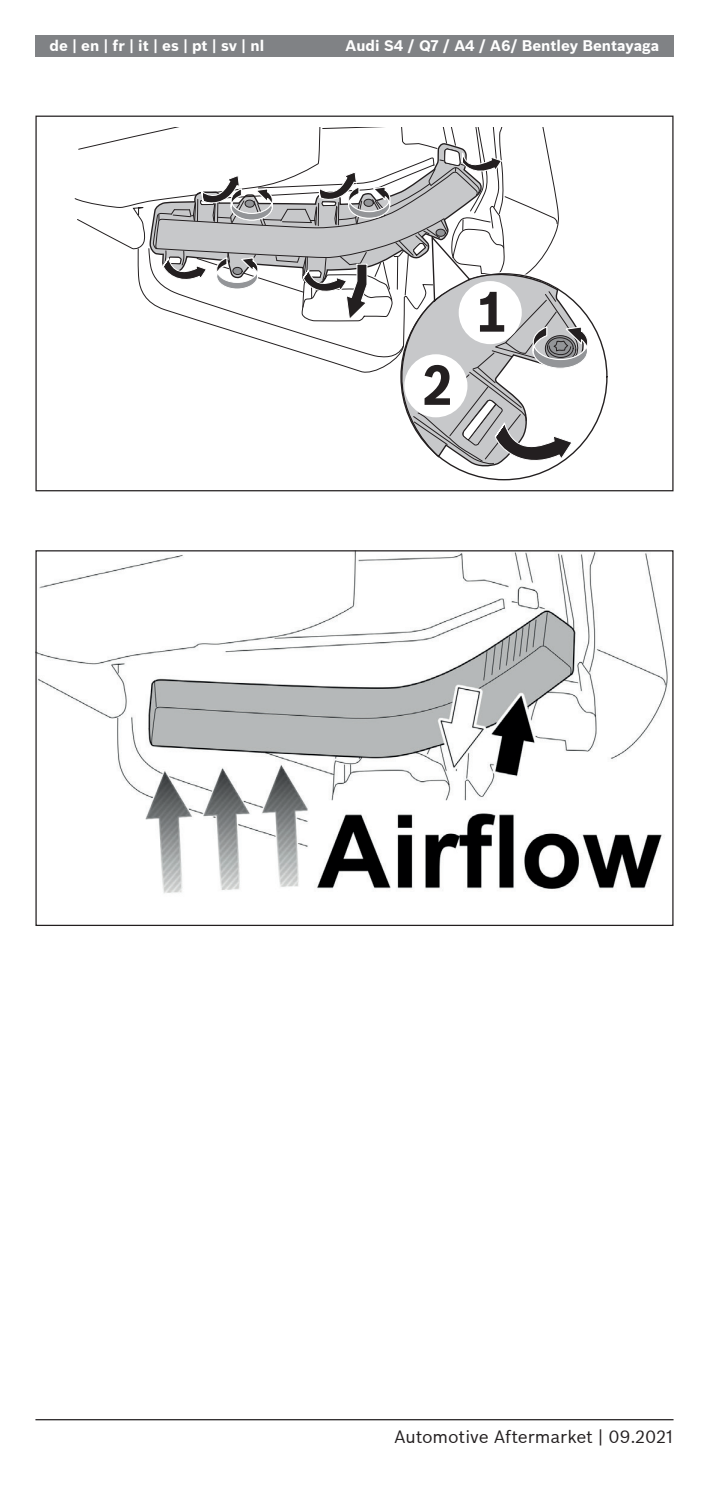
<style>
.page{position:relative;width:709px;height:1489px;background:#fff}
.page>*{position:absolute;margin:0;border:0;box-sizing:border-box;transform-origin:0 0}
.t1{font:700 55px "Bosch Office Sans";color:#231f20}
.t2{font:17.5px "Bosch Sans LF";color:#231f20}
.t3{font:700 15px "Bosch Sans LF";color:#fff}
</style>
<div class="page">
<div style="left:35px;top:35px;width:638px;height:22px;background:#808285"></div>
<hr style="left:35px;top:1418px;width:638px;height:2px;background:#231f20">
<svg style="left:74px;top:128px;width:534px;height:343px"></svg>
<div style="left:458px;top:281px;width:64px;height:63px;background:#fff;border-radius:50%"></div>
<div style="left:404px;top:354px;width:63px;height:63px;background:#fff;border-radius:50%"></div>
<img style="left:37px;top:552px;width:631px;height:342px">
<p class="t3" style="left:50px;top:36px;width:216px">de | en | fr | it | es | pt | sv | nl</p>
<p class="t3" style="left:345px;top:36px;width:315px">Audi S4 / Q7 / A4 / A6/ Bentley Bentayaga</p>
<h1 class="t1" style="left:422px;top:351px;width:32px">2</h1>
<h1 class="t1" style="left:476px;top:278px;width:32px">1</h1>
<p class="t2" style="left:394px;top:1425px;width:281px">Automotive Aftermarket | 09.2021</p>
</div>
